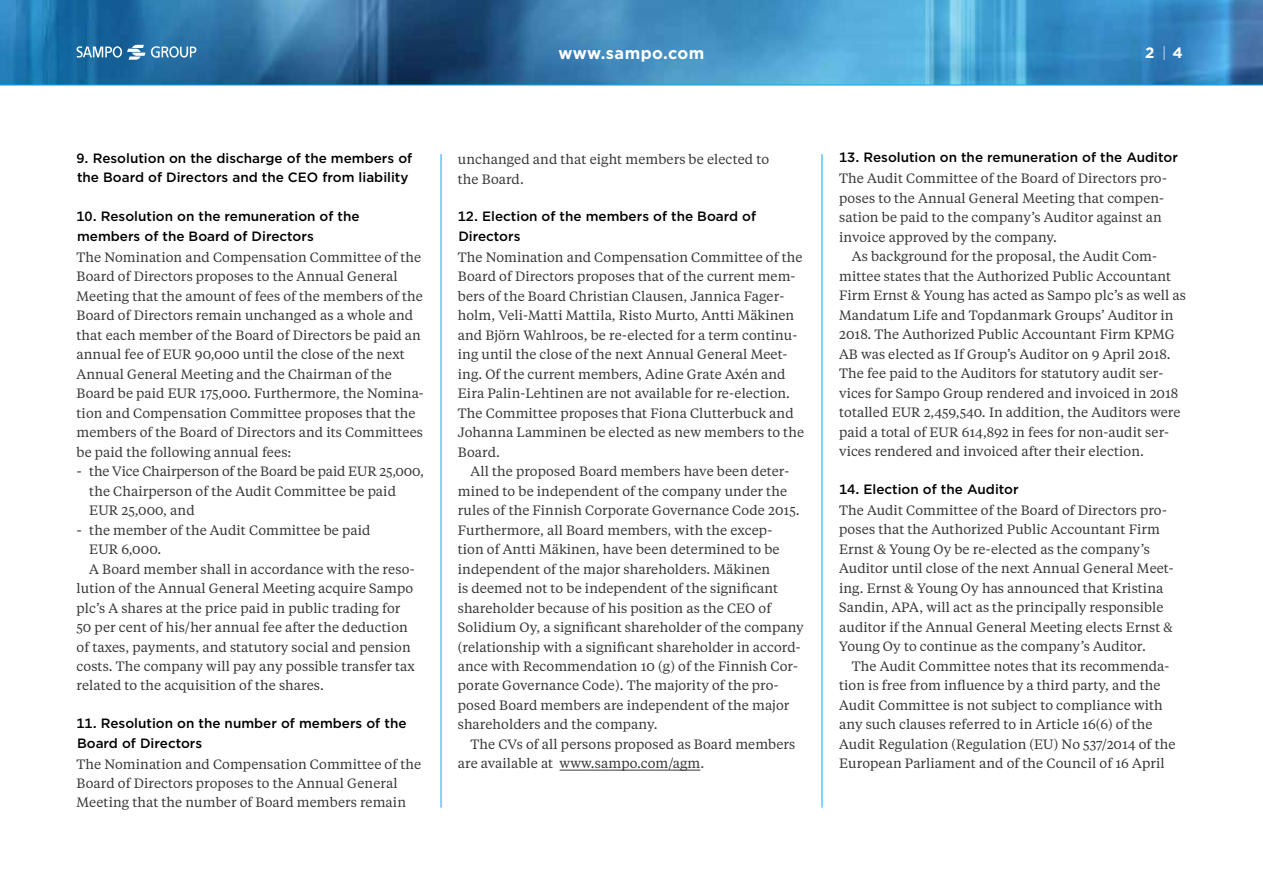
<style>
.page{position:relative;width:1263px;height:893px;background:#fff}
.page>*{position:absolute;margin:0;border:0;box-sizing:border-box;transform-origin:0 0}
.t1{font:700 16.5px "Gotham";letter-spacing:.03em;color:#fff}
.t2{font:700 15px "Gotham";color:#fff}
.t3{font:13.5px/19.5px "Tiempos Text";letter-spacing:.005em;color:#383839}
.t4{font:500 13.5px/19.5px "Gotham";color:#000}
.s1{font-weight:300}
.s2{font-family:"Gotham"}
</style>
<div class="page">
<img style="left:0;top:0;width:1263px;height:85px">
<svg style="left:151px;top:46px;width:45px;height:12px"></svg>
<svg style="left:77px;top:45px;width:68px;height:15px"></svg>
<hr style="left:0;top:85px;width:1263px;height:1px;background:#00b0e8">
<hr style="left:441px;top:154px;width:1px;height:654px;background:#00b0e8">
<hr style="left:822px;top:154px;width:1px;height:654px;background:#00b0e8">
<hr style="left:560px;top:770px;width:140px;height:1px;background:#383839">
<p class="t1" style="left:558px;top:42px;width:148px">www.sampo.com</p>
<p class="t2" style="left:1145px;top:43px;width:39px">2 <span class="s1">|</span> 4</p>
<p class="t4" style="left:77px;top:148px;width:337px">9. Resolution on the discharge of the members of the Board of Directors and the CEO from liability</p>
<p class="t4" style="left:77px;top:206px;width:285px">10. Resolution on the remuneration of the members of the Board of Directors</p>
<p class="t3" style="left:77px;top:246px;width:349px">The Nomination and Compensation Committee of the Board of Directors proposes to the Annual General Meeting that the amount of fees of the members of the Board of Directors remain unchanged as a whole and that each member of the Board of Directors be paid an annual fee of EUR 90,000 until the close of the next Annual General Meeting and the Chairman of the Board be paid EUR 175,000. Furthermore, the Nomina&shy;tion and Compensation Committee proposes that the members of the Board of Directors and its Committees be paid the following annual fees:</p>
<p class="t3" style="left:89px;top:461px;width:336px;text-indent:-13px"><span class="s2">-</span> the Vice Chairperson of the Board be paid EUR 25,000, the Chairperson of the Audit Committee be paid<br>EUR 25,000, and</p>
<p class="t3" style="left:77px;top:519px;width:296px"><span class="s2">-</span> the member of the Audit Committee be paid</p>
<p class="t3" style="left:89px;top:539px;width:73px">EUR 6,000.</p>
<p class="t3" style="left:89px;top:558px;width:327px">A Board member shall in accordance with the reso-</p>
<p class="t3" style="left:77px;top:578px;width:338px">lution of the Annual General Meeting acquire Sampo</p>
<p class="t3" style="left:77px;top:597px;width:325px">plc’s A shares at the price paid in public trading for</p>
<p class="t3" style="left:77px;top:617px;width:333px">50 per cent of his/her annual fee after the deduction</p>
<p class="t3" style="left:77px;top:636px;width:336px">of taxes, payments, and statutory social and pension</p>
<p class="t3" style="left:77px;top:656px;width:340px">costs. The company will pay any possible transfer tax</p>
<p class="t3" style="left:77px;top:675px;width:249px">related to the acquisition of the shares.</p>
<p class="t4" style="left:77px;top:713px;width:331px">11. Resolution on the number of members of the<br>Board of Directors</p>
<p class="t3" style="left:77px;top:753px;width:346px">The Nomination and Compensation Committee of the<br>Board of Directors proposes to the Annual General<br>Meeting that the number of Board members remain</p>
<p class="t3" style="left:458px;top:149px;width:313px">unchanged and that eight members be elected to the Board.</p>
<p class="t4" style="left:458px;top:206px;width:300px">12. Election of the members of the Board of<br>Directors</p>
<p class="t3" style="left:458px;top:246px;width:348px">The Nomination and Compensation Committee of the Board of Directors proposes that of the current mem&shy;bers of the Board Christian Clausen, Jannica Fager&shy;holm, Veli-Matti Mattila, Risto Murto, Antti Mäkinen and Björn Wahlroos, be re-elected for a term continu&shy;ing until the close of the next Annual General Meet&shy;ing. Of the current members, Adine Grate Axén and Eira Palin-Lehtinen are not available for re-election.<br>The Committee proposes that Fiona Clutterbuck and Johanna Lamminen be elected as new members to the Board.</p>
<p class="t3" style="left:458px;top:461px;width:347px;text-indent:13px">All the proposed Board members have been deter&shy;mined to be independent of the company under the rules of the Finnish Corporate Governance Code 2015.<br>Furthermore, all Board members, with the excep-<br>tion of Antti Mäkinen, have been determined to be independent of the major shareholders. Mäkinen<br>is deemed not to be independent of the significant shareholder because of his position as the CEO of Solidium Oy, a significant shareholder of the company (relationship with a significant shareholder in accord&shy;ance with Recommendation 10 (g) of the Finnish Cor&shy;porate Governance Code). The majority of the pro&shy;posed Board members are independent of the major shareholders and the company.</p>
<p class="t3" style="left:458px;top:734px;width:339px;text-indent:13px">The CVs of all persons proposed as Board members are available at www.sampo.com/agm.</p>
<p class="t4" style="left:839px;top:148px;width:340px">13. Resolution on the remuneration of the Auditor</p>
<p class="t3" style="left:839px;top:168px;width:329px">The Audit Committee of the Board of Directors pro&shy;poses to the Annual General Meeting that compen&shy;sation be paid to the company’s Auditor against an invoice approved by the company.</p>
<p class="t3" style="left:839px;top:246px;width:348px;text-indent:13px">As background for the proposal, the Audit Com&shy;mittee states that the Authorized Public Accountant Firm Ernst &amp; Young has acted as Sampo plc’s as well as Mandatum Life and Topdanmark Groups’ Auditor in 2018. The Authorized Public Accountant Firm KPMG AB was elected as If Group’s Auditor on 9 April 2018.<br>The fee paid to the Auditors for statutory audit ser&shy;vices for Sampo Group rendered and invoiced in 2018 totalled EUR 2,459,540. In addition, the Auditors were paid a total of EUR 614,892 in fees for non-audit ser&shy;vices rendered and invoiced after their election.</p>
<p class="t4" style="left:839px;top:479px;width:181px">14. Election of the Auditor</p>
<p class="t3" style="left:839px;top:500px;width:336px">The Audit Committee of the Board of Directors pro&shy;poses that the Authorized Public Accountant Firm Ernst &amp; Young Oy be re-elected as the company’s Auditor until close of the next Annual General Meet&shy;ing. Ernst &amp; Young Oy has announced that Kristina Sandin, APA, will act as the principally responsible auditor if the Annual General Meeting elects Ernst &amp; Young Oy to continue as the company’s Auditor.</p>
<p class="t3" style="left:839px;top:656px;width:338px;text-indent:13px">The Audit Committee notes that its recommenda&shy;tion is free from influence by a third party, and the Audit Committee is not subject to compliance with any such clauses referred to in Article 16(6) of the Audit Regulation (Regulation (EU) No 537/2014 of the European Parliament and of the Council of 16 April</p>
</div>
